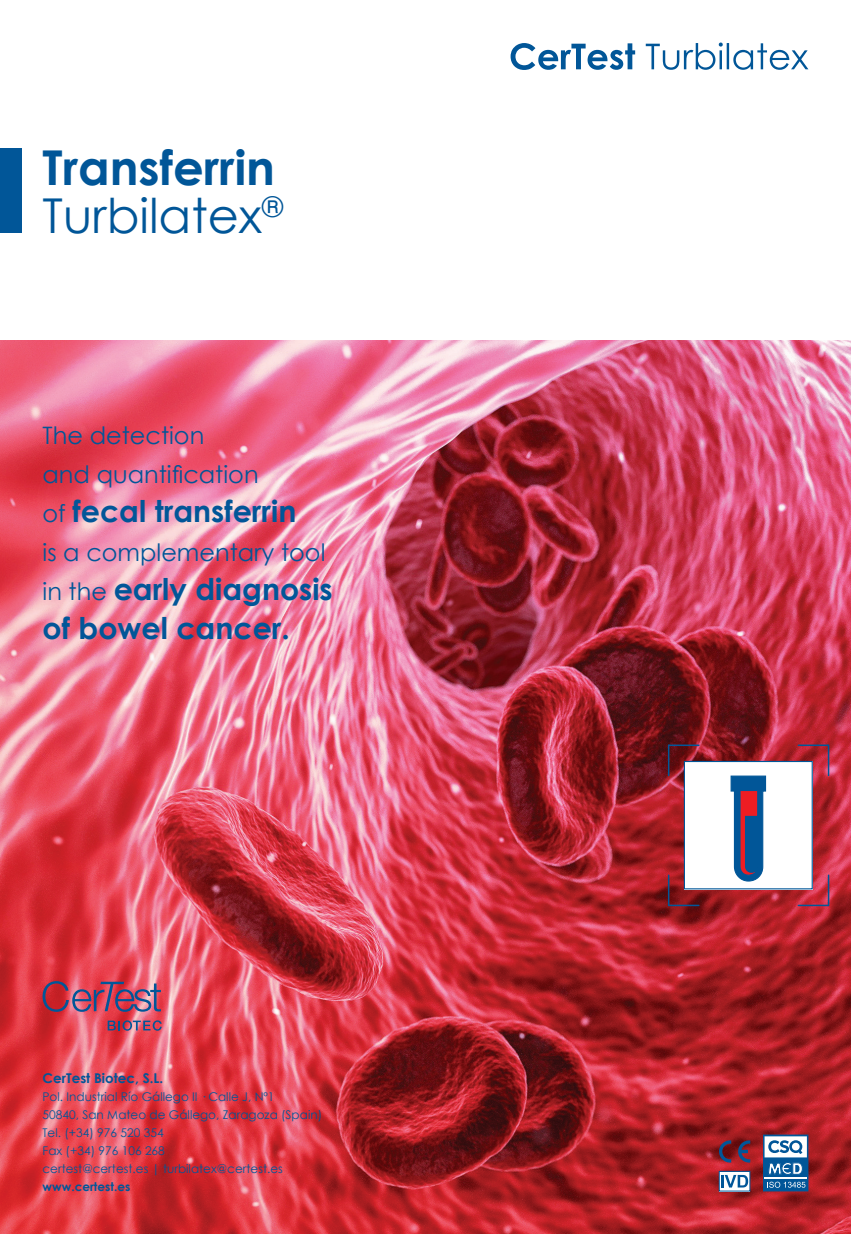
<style>
.page{position:relative;width:851px;height:1234px;background:#fff}
.page>*{position:absolute;margin:0;border:0;box-sizing:border-box;transform-origin:0 0}
.t1{font:700 48px/48px "Century Gothic";color:#015698}
.t2{font:700 30px/39px "Century Gothic";color:#015698}
.t3{font:24px/39px "Century Gothic";color:#015698}
.t4{font:700 13.5px "Century Gothic";color:#015698}
.t5{font:12px/18px "Century Gothic";color:#015698}
.t6{font:700 12px "Century Gothic";color:#015698}
.s1{font-weight:400}
.s2{font-weight:400;font-size:24px}
</style>
<div class="page">
<img style="left:0;top:340px;width:850px;height:893px">
<div style="left:683px;top:760px;width:129px;height:129px;background:#fff"></div>
<div style="left:0;top:149px;width:21px;height:84px;background:#015698"></div>
<svg style="left:510px;top:43px;width:298px;height:27px"></svg>
<hr style="left:668px;top:744px;width:30px;height:1px;background:#015698">
<hr style="left:667px;top:745px;width:2px;height:30px;background:#015698">
<hr style="left:827px;top:745px;width:2px;height:30px;background:#015698">
<hr style="left:798px;top:744px;width:30px;height:1px;background:#015698">
<hr style="left:798px;top:904px;width:30px;height:2px;background:#015698">
<hr style="left:827px;top:875px;width:2px;height:30px;background:#015698">
<hr style="left:667px;top:875px;width:2px;height:30px;background:#015698">
<hr style="left:668px;top:904px;width:30px;height:2px;background:#015698">
<svg style="left:108px;top:1020px;width:54px;height:10px"></svg>
<svg style="left:43px;top:980px;width:118px;height:31px;background:#a8506b"></svg>
<div style="left:719px;top:1171px;width:30px;height:20px;background:#fff"></div>
<div style="left:718px;top:1170px;width:32px;height:21px;border:1px solid #015698"></div>
<svg style="left:721px;top:1174px;width:27px;height:13px"></svg>
<svg style="left:719px;top:1140px;width:12px;height:22px"></svg>
<svg style="left:738px;top:1140px;width:12px;height:22px"></svg>
<svg style="left:762px;top:1134px;width:46px;height:57px"></svg>
<div style="left:683px;top:760px;width:129px;height:129px;border:1px solid #015698"></div>
<svg style="left:730px;top:775px;width:36px;height:106px;background:#596a95"></svg>
<h1 class="t1" style="left:43px;top:141px;width:242px">Transferrin<br><span class="s1">Turbilatex</span><sup>®</sup></h1>
<h3 class="t3" style="left:43px;top:415px;width:217px">The detection<br>and quantification</h3>
<h2 class="t2" style="left:43px;top:489px;width:255px"><span class="s2">of</span> fecal transferrin</h2>
<h3 class="t3" style="left:43px;top:532px;width:284px">is a complementary tool</h3>
<h2 class="t2" style="left:43px;top:567px;width:292px"><span class="s2">in the</span> early diagnosis of bowel cancer.</h2>
<p class="t4" style="left:43px;top:1067px;width:122px">CerTest Biotec, S.L.</p>
<p class="t5" style="left:43px;top:1087px;width:281px">Pol. Industrial Río Gállego II · Calle J, Nº1<br>50840, San Mateo de Gállego, Zaragoza (Spain)<br>Tel. (+34) 976 520 354<br>Fax (+34) 976 106 268<br>certest@certest.es | turbilatex@certest.es</p>
<p class="t6" style="left:43px;top:1177px;width:89px">www.certest.es</p>
</div>
